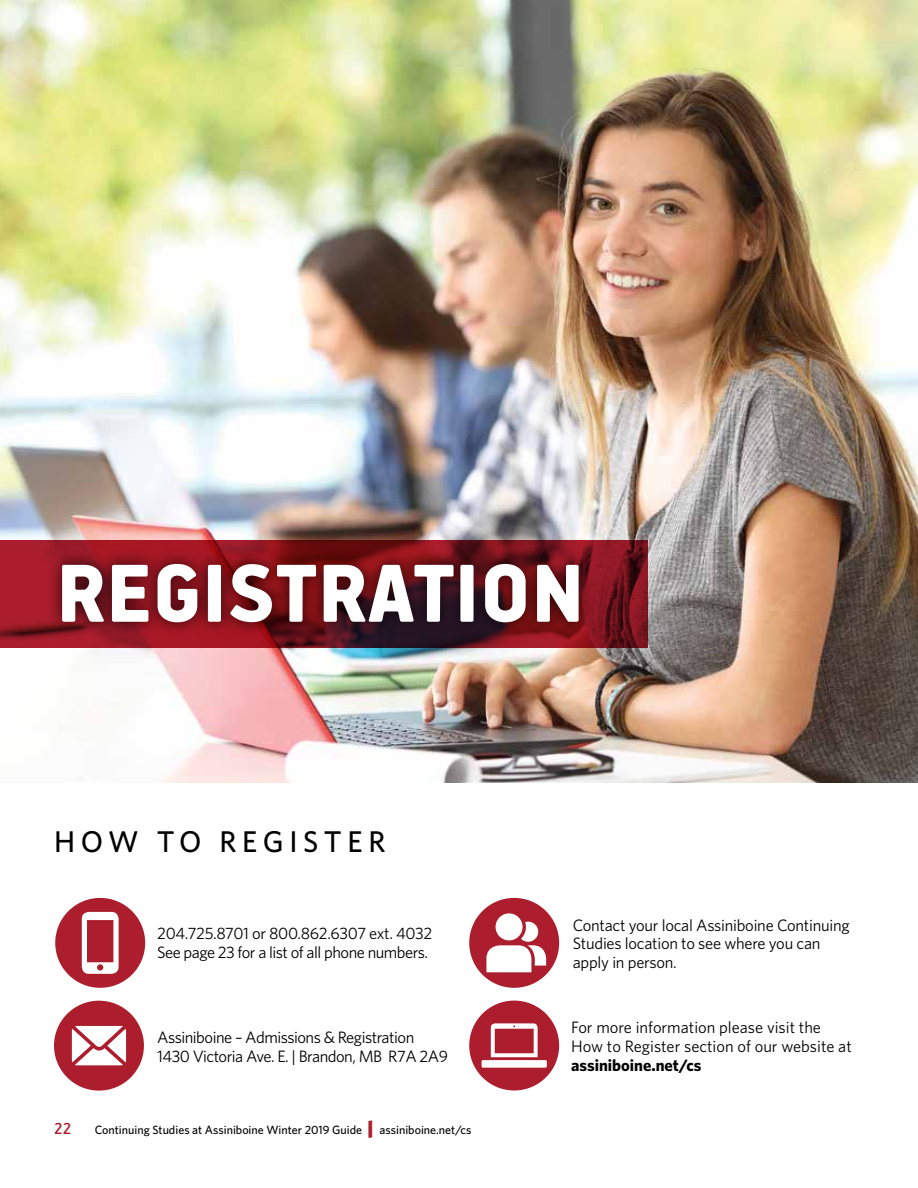
<style>
.page{position:relative;width:918px;height:1188px;background:#fff}
.page>*{position:absolute;margin:0;border:0;box-sizing:border-box;transform-origin:0 0}
.t1{font:900 92.1px "PF Handbook Pro";color:#fff}
.t2{font:500 30px "Whitney";letter-spacing:.19em;color:#000}
.t3{font:500 18px "PF Handbook Pro";color:#ac1e2d}
.t4{font:16.5px/18.8px "Whitney";letter-spacing:-.02em;color:#000}
.t5{font:16.5px/18.8px "Whitney";color:#000}
.t6{font:700 16.5px "Whitney";color:#000}
.t7{font:500 12px "Whitney";color:#000}
.s1{font-weight:900;font-size:18px;color:#ac1e2d}
</style>
<div class="page">
<div style="left:369px;top:1121px;width:3px;height:17px;border:1px solid #ac1e2d"></div>
<hr style="left:917px;top:783px;width:1px;height:405px;background:#ac1e2d">
<img style="left:0;top:0;width:918px;height:783px">
<svg style="left:469px;top:898px;width:90px;height:90px"></svg>
<svg style="left:469px;top:1001px;width:90px;height:89px"></svg>
<svg style="left:55px;top:898px;width:90px;height:90px"></svg>
<svg style="left:54px;top:1001px;width:90px;height:90px"></svg>
<svg style="left:0;top:540px;width:648px;height:108px;background:#851622"></svg>
<div style="left:47px;top:550px;width:547px;height:87px;background:#000;opacity:.75"></div>
<h1 class="t1" style="left:56px;top:538px;width:530px">REGISTRATION</h1>
<h2 class="t2" style="left:54px;top:821px;width:333px">HOW TO REGISTER</h2>
<p class="t4" style="left:157px;top:924px;width:277px">204.725.8701 or 800.862.6307 ext. 4032<br>See page 23 for a list of all phone numbers.</p>
<p class="t4" style="left:157px;top:1027px;width:292px">Assiniboine – Admissions &amp; Registration<br>1430 Victoria Ave. E. | Brandon, MB R7A 2A9</p>
<p class="t3" style="left:54px;top:1118px;width:19px">22</p>
<p class="t7" style="left:95px;top:1122px;width:378px">Continuing Studies at Assiniboine Winter 2019 Guide <span class="s1">|</span> assiniboine.net/cs</p>
<p class="t4" style="left:573px;top:915px;width:279px">Contact your local Assiniboine Continuing<br>Studies location to see where you can apply in person.</p>
<p class="t5" style="left:571px;top:1018px;width:282px">For more information please visit the<br>How to Register section of our website at</p>
<p class="t6" style="left:571px;top:1054px;width:132px">assiniboine.net/cs</p>
</div>
